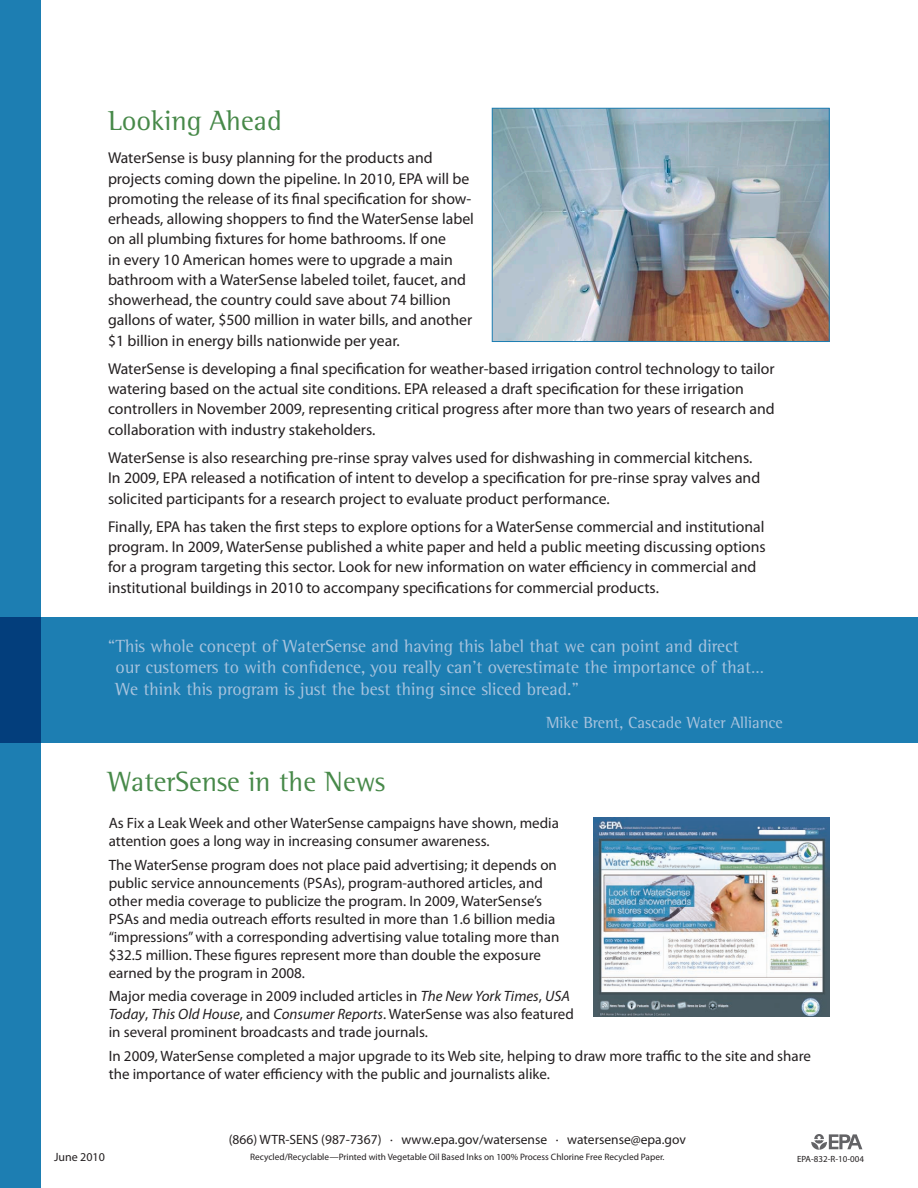
<style>
.page{position:relative;width:918px;height:1188px;background:#fff}
.page>*{position:absolute;margin:0;border:0;box-sizing:border-box;transform-origin:0 0}
.subhead{font:28.5px "Rotis Semi Serif";color:#478949}
.t1{font:18px/21.6px "Rotis Semi Serif";color:#a9c4de}
.t2{font:16.5px "Rotis Semi Serif";color:#a9c4de}
.body{font:15.75px/20.2px "Myriad Pro";color:#231f20}
.tabletext{font:15px/18px "Myriad Pro";color:#231f20}
.t3{font:13.5px "Myriad Pro";color:#231f20}
.t4{font:12px "Myriad Pro";color:#231f20}
.t5{font:9.3px "Myriad Pro";color:#231f20}
.t6{font:9px "Myriad Pro";color:#231f20}
.s1{font-style:italic}
</style>
<div class="page">
<div style="left:0;top:0;width:40px;height:1188px;background:#1d7eb2"></div>
<svg style="left:811px;top:1134px;width:51px;height:16px"></svg>
<img style="left:494px;top:110px;width:333px;height:230px">
<div style="left:492px;top:108px;width:337px;height:234px;border:1px solid #1d7eb2"></div>
<div style="left:0;top:617px;width:918px;height:126px;background:#1d7eb2"></div>
<img style="left:593px;top:817px;width:237px;height:199px">
<p class="subhead" style="left:108px;top:103px;width:175px">Looking Ahead</p>
<p class="body" style="left:108px;top:148px;width:368px">WaterSense is busy planning for the products and projects coming down the pipeline. In 2010, EPA will be promoting the release of its final specification for show&shy;erheads, allowing shoppers to find the WaterSense label on all plumbing fixtures for home bathrooms. If one<br>in every 10 American homes were to upgrade a main bathroom with a WaterSense labeled toilet, faucet, and showerhead, the country could save about 74 billion gallons of water, $500 million in water bills, and another $1 billion in energy bills nationwide per year.</p>
<p class="body" style="left:108px;top:359px;width:668px">WaterSense is developing a final specification for weather-based irrigation control technology to tailor watering based on the actual site conditions. EPA released a draft specification for these irrigation controllers in November 2009, representing critical progress after more than two years of research and collaboration with industry stakeholders.</p>
<p class="body" style="left:108px;top:448px;width:654px">WaterSense is also researching pre-rinse spray valves used for dishwashing in commercial kitchens.<br>In 2009, EPA released a notification of intent to develop a specification for pre-rinse spray valves and solicited participants for a research project to evaluate product performance.</p>
<p class="body" style="left:108px;top:517px;width:659px">Finally, EPA has taken the first steps to explore options for a WaterSense commercial and institutional program. In 2009, WaterSense published a white paper and held a public meeting discussing options for a program targeting this sector. Look for new information on water efficiency in commercial and institutional buildings in 2010 to accompany specifications for commercial products.</p>
<p class="t1" style="left:115px;top:635px;width:650px;text-indent:-7px">“This whole concept of WaterSense and having this label that we can point and direct our customers to with confidence, you really can’t overestimate the importance of that…<br>We think this program is just the best thing since sliced bread.”</p>
<p class="t2" style="left:546px;top:713px;width:238px">Mike Brent, Cascade Water Alliance</p>
<p class="subhead" style="left:108px;top:765px;width:279px">WaterSense in the News</p>
<p class="tabletext" style="left:109px;top:815px;width:452px">As Fix a Leak Week and other WaterSense campaigns have shown, media attention goes a long way in increasing consumer awareness.</p>
<p class="tabletext" style="left:109px;top:856px;width:452px">The WaterSense program does not place paid advertising; it depends on public service announcements (PSAs), program-authored articles, and other media coverage to publicize the program. In 2009, WaterSense’s PSAs and media outreach efforts resulted in more than 1.6 billion media “impressions” with a corresponding advertising value totaling more than $32.5 million. These figures represent more than double the exposure earned by the program in 2008.</p>
<p class="tabletext" style="left:109px;top:988px;width:467px">Major media coverage in 2009 included articles in <span class="s1">The New York Times</span>, <span class="s1">USA<br>Today</span>, <span class="s1">This Old House</span>, and <span class="s1">Consumer Reports</span>. WaterSense was also featured in several prominent broadcasts and trade journals.</p>
<p class="tabletext" style="left:109px;top:1047px;width:704px">In 2009, WaterSense completed a major upgrade to its Web site, helping to draw more traffic to the site and share the importance of water efficiency with the public and journalists alike.</p>
<p class="t3" style="left:229px;top:1132px;width:459px">(866) WTR-SENS (987-7367) · www.epa.gov/watersense · watersense@epa.gov</p>
<p class="t4" style="left:54px;top:1150px;width:52px">June 2010</p>
<p class="t5" style="left:250px;top:1152px;width:416px">Recycled/Recyclable—Printed with Vegetable Oil Based Inks on 100% Process Chlorine Free Recycled Paper.</p>
<p class="t6" style="left:797px;top:1154px;width:68px">EPA-832-R-10-004</p>
</div>
